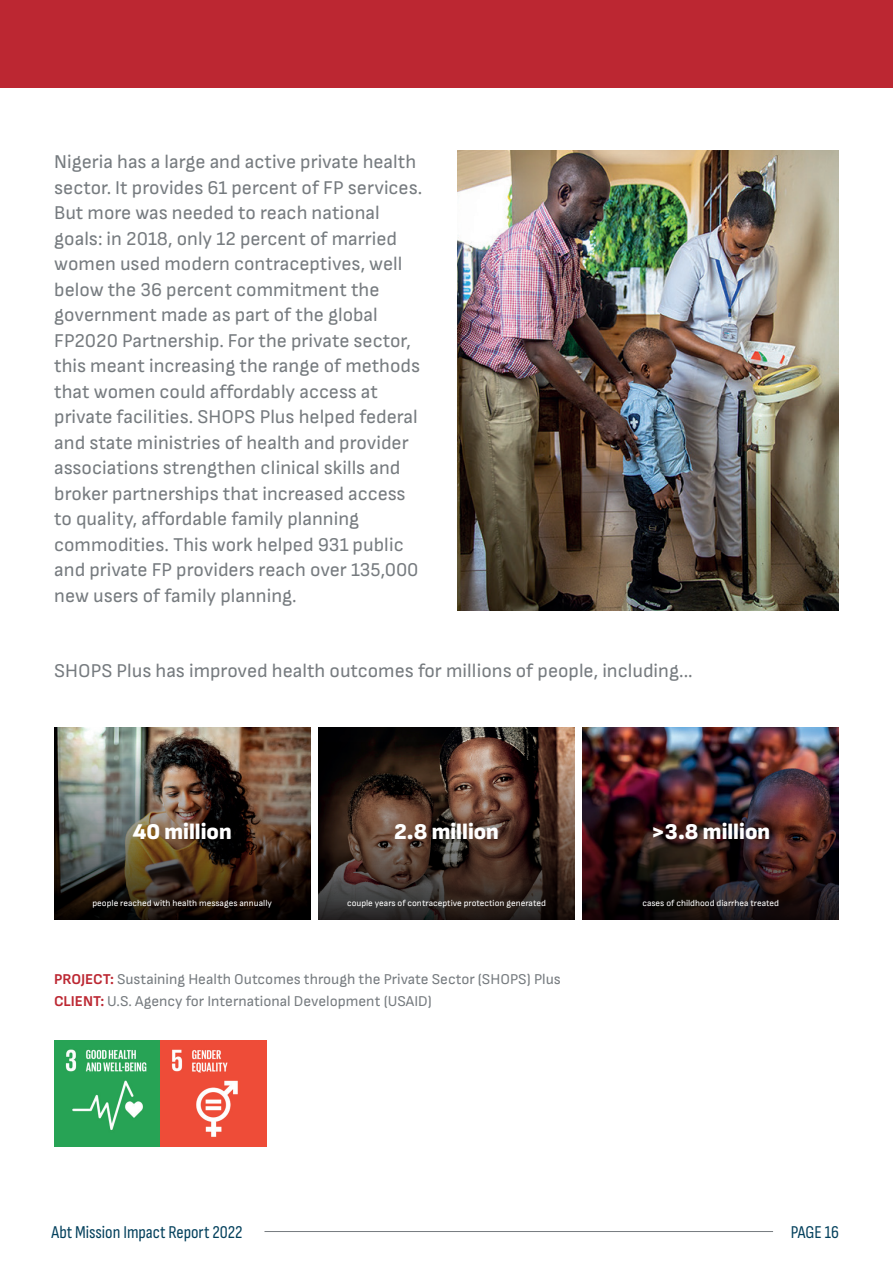
<style>
.page{position:relative;width:893px;height:1263px;background:#fff}
.page>*{position:absolute;margin:0;border:0;box-sizing:border-box;transform-origin:0 0}
.t1{font:900 22.5px "Sofia Sans";color:#fff}
.t2{font:19.5px/25.5px "Sofia Sans";color:#767b7f}
.t3{font:18px "Sofia Sans Condensed";color:#03405c}
.t4{font:15px/22.5px "Sofia Sans";color:#767b7f}
.t5{font:9px "Sofia Sans";color:#fff}
.s1{font-weight:700;color:#bc2732}
</style>
<div class="page">
<div style="left:0;top:0;width:893px;height:87px;background:#bc2732"></div>
<img style="left:457px;top:151px;width:382px;height:459px">
<img style="left:54px;top:727px;width:256px;height:192px">
<svg style="left:318px;top:727px;width:257px;height:192px;background:#412f27"></svg>
<img style="left:583px;top:727px;width:256px;height:192px">
<img style="left:54px;top:1040px;width:213px;height:107px">
<hr style="left:264px;top:1231px;width:509px;height:1px;background:#767b7f">
<p class="t2" style="left:54px;top:149px;width:370px">Nigeria has a large and active private health sector. It provides 61 percent of FP services.<br>But more was needed to reach national goals: in 2018, only 12 percent of married women used modern contraceptives, well below the 36 percent commitment the government made as part of the global FP2020 Partnership. For the private sector, this meant increasing the range of methods that women could affordably access at private facilities. SHOPS Plus helped federal and state ministries of health and provider associations strengthen clinical skills and broker partnerships that increased access to quality, affordable family planning commodities. This work helped 931 public and private FP providers reach over 135,000 new users of family planning.</p>
<p class="t2" style="left:54px;top:658px;width:640px">SHOPS Plus has improved health outcomes for millions of people, including...</p>
<p class="t1" style="left:133px;top:817px;width:100px">40 million</p>
<p class="t1" style="left:394px;top:817px;width:106px">2.8 million</p>
<p class="t1" style="left:651px;top:817px;width:120px">&gt;3.8 million</p>
<p class="t5" style="left:92px;top:898px;width:181px">people reached with health messages annually</p>
<p class="t5" style="left:347px;top:898px;width:200px">couple years of contraceptive protection generated</p>
<p class="t5" style="left:642px;top:898px;width:138px">cases of childhood diarrhea treated</p>
<p class="t4" style="left:54px;top:968px;width:508px"><span class="s1">PROJECT:</span> Sustaining Health Outcomes through the Private Sector (SHOPS) Plus<br><span class="s1">CLIENT:</span> U.S. Agency for International Development (USAID)</p>
<p class="t3" style="left:51px;top:1222px;width:193px">Abt Mission Impact Report 2022</p>
<p class="t3" style="left:791px;top:1222px;width:50px">PAGE 16</p>
</div>
